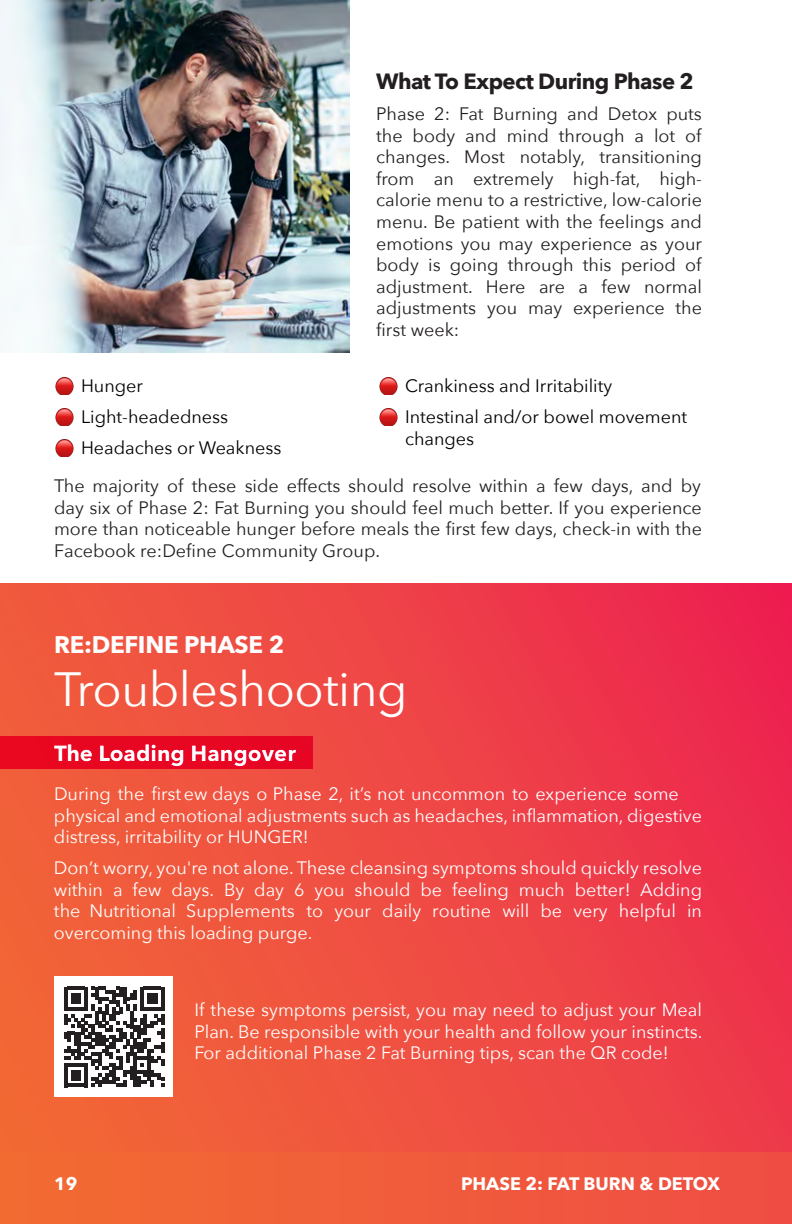
<style>
.page{position:relative;width:792px;height:1224px;background:#fff}
.page>*{position:absolute;margin:0;border:0;box-sizing:border-box;transform-origin:0 0}
.t1{font:48px "Avenir Next";letter-spacing:-.01em;color:#fff}
.t2{font:700 24px "Avenir Next";letter-spacing:-.01em;color:#fff}
.t3{font:700 22px "Avenir Next";letter-spacing:-.025em;color:#231f20}
.t4{font:700 22px "Avenir Next";color:#fff}
.t5{font:18px/21.6px "Avenir Next";color:#231f20;text-align:justify}
.t6{font:18px/21.6px "Avenir Next";color:#fff;text-align:justify}
.t7{font:18px/31px "Avenir Next";color:#000}
.t8{font:700 18px "Avenir Next";color:#fff}
.s1{font-style:inherit}
</style>
<div class="page">
<div style="left:0;top:1152px;width:792px;height:72px;background:linear-gradient(to right,#f26c31,#ef4d44)"></div>
<img style="left:55px;top:377px;width:19px;height:17px">
<img style="left:55px;top:408px;width:19px;height:17px">
<img style="left:55px;top:439px;width:19px;height:17px">
<img style="left:379px;top:377px;width:19px;height:17px">
<img style="left:379px;top:408px;width:19px;height:17px">
<div style="left:0;top:583px;width:792px;height:569px;background:linear-gradient(to right,#f16439,#ed2e4e)"></div>
<img style="left:0;top:0;width:349px;height:352px">
<div style="left:0;top:736px;width:312px;height:33px;background:#e70722"></div>
<div style="left:54px;top:977px;width:119px;height:120px;background:#fff"></div>
<svg style="left:64px;top:987px;width:100px;height:100px"></svg>
<p class="t3" style="left:376px;top:67px;width:319px">What To Expect During Phase 2</p>
<p class="t5" style="left:376px;top:104px;width:327px">Phase 2: Fat Burning and Detox puts the body and mind through a lot of changes. Most notably, transitioning from an extremely high-fat, high&shy;calorie menu to a restrictive, low-calorie menu. Be patient with the feelings and emotions you may experience as your body is going through this period of adjustment. Here are a few normal adjustments you may experience the first week:</p>
<p class="t7" style="left:81px;top:370px;width:202px">Hunger<br>Light-headedness<br>Headaches or Weakness</p>
<p class="t7" style="left:405px;top:370px;width:284px">Crankiness and Irritability<br>Intestinal and/or bowel movement</p>
<p class="t7" style="left:405px;top:423px;width:71px">changes</p>
<p class="t5" style="left:54px;top:476px;width:650px">The majority of these side effects should resolve within a few days, and by day six of Phase 2: Fat Burning you should feel much better. If you experience more than noticeable hunger before meals the first few days, check-in with the Facebook <span class="s1">re:Define</span> Community Group.</p>
<h2 class="t2" style="left:54px;top:624px;width:232px">RE:DEFINE PHASE <span class="s1">2</span></h2>
<h1 class="t1" style="left:54px;top:658px;width:355px">Troubleshooting</h1>
<p class="t4" style="left:54px;top:739px;width:244px">The Loading Hangover</p>
<p class="t6" style="left:54px;top:784px;width:650px;text-align:left">During the first ew days o Phase 2, it’s not uncommon to experience some physical and emotional adjustments such as headaches, inflammation, digestive distress, irritability or HUNGER!</p>
<p class="t6" style="left:54px;top:858px;width:650px">Don’t worry, you're not alone. These cleansing symptoms should quickly resolve within a few days. By day 6 you should be feeling much better! Adding the <span class="s1">Nutritional Supplements</span> to your daily routine will be very helpful in overcoming this loading purge.</p>
<p class="t6" style="left:194px;top:1000px;width:510px">If these symptoms persist, you may need to adjust your Meal Plan. Be responsible with your health and follow your instincts.<br>For additional Phase 2 Fat Burning tips, scan the QR code!</p>
<p class="t8" style="left:54px;top:1172px;width:25px">19</p>
<p class="t8" style="left:461px;top:1172px;width:261px">PHASE 2: FAT BURN &amp; DETOX</p>
</div>
